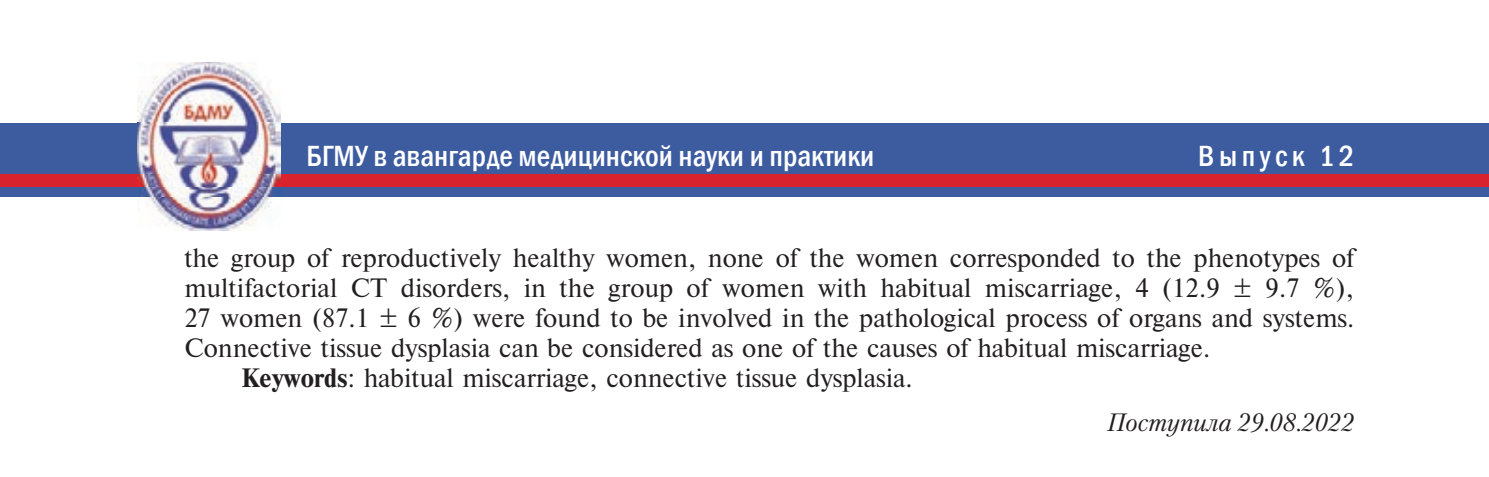
<style>
.page{position:relative;width:1489px;height:477px;background:#fff}
.page>*{position:absolute;margin:0;border:0;box-sizing:border-box;transform-origin:0 0}
.t1{font:500 condensed 30px "Franklin Gothic";color:#fff}
.t2{font:500 condensed 30px "Franklin Gothic";letter-spacing:.15em;color:#fff}
.t3{font:25px "Newton C";color:#231f20}
.t4{font:italic 25px "Petersburg C";color:#231f20}
.s1{font-family:"Newton C Bold"}
</style>
<div class="page">
<div style="left:0;top:123px;width:1488px;height:74px;background:#3d5ca0"></div>
<div style="left:0;top:174px;width:1488px;height:12px;background:#d8232e"></div>
<img style="left:137px;top:62px;width:144px;height:169px">
<p class="t1" style="left:306px;top:136px;width:569px">БГМУ в авангарде медицинской науки и практики</p>
<p class="t2" style="left:1198px;top:136px;width:158px">Выпуск 12</p>
<p class="t3" style="left:184px;top:243px;width:1171px">the group of reproductively healthy women, none of the women corresponded to the phenotypes of</p>
<p class="t3" style="left:184px;top:273px;width:1170px">multifactorial CT disorders, in the group of women with habitual miscarriage, 4 (12.9 ± 9.7 %),</p>
<p class="t3" style="left:184px;top:303px;width:1171px">27 women (87.1 ± 6 %) were found to be involved in the pathological process of organs and systems.</p>
<p class="t3" style="left:184px;top:333px;width:1027px">Connective tissue dysplasia can be considered as one of the causes of habitual miscarriage.</p>
<p class="t3" style="left:241px;top:363px;width:673px"><span class="s1">Keywords</span>: habitual miscarriage, connective tissue dysplasia.</p>
<p class="t4" style="left:1106px;top:408px;width:249px">Поступила 29.08.2022</p>
</div>
